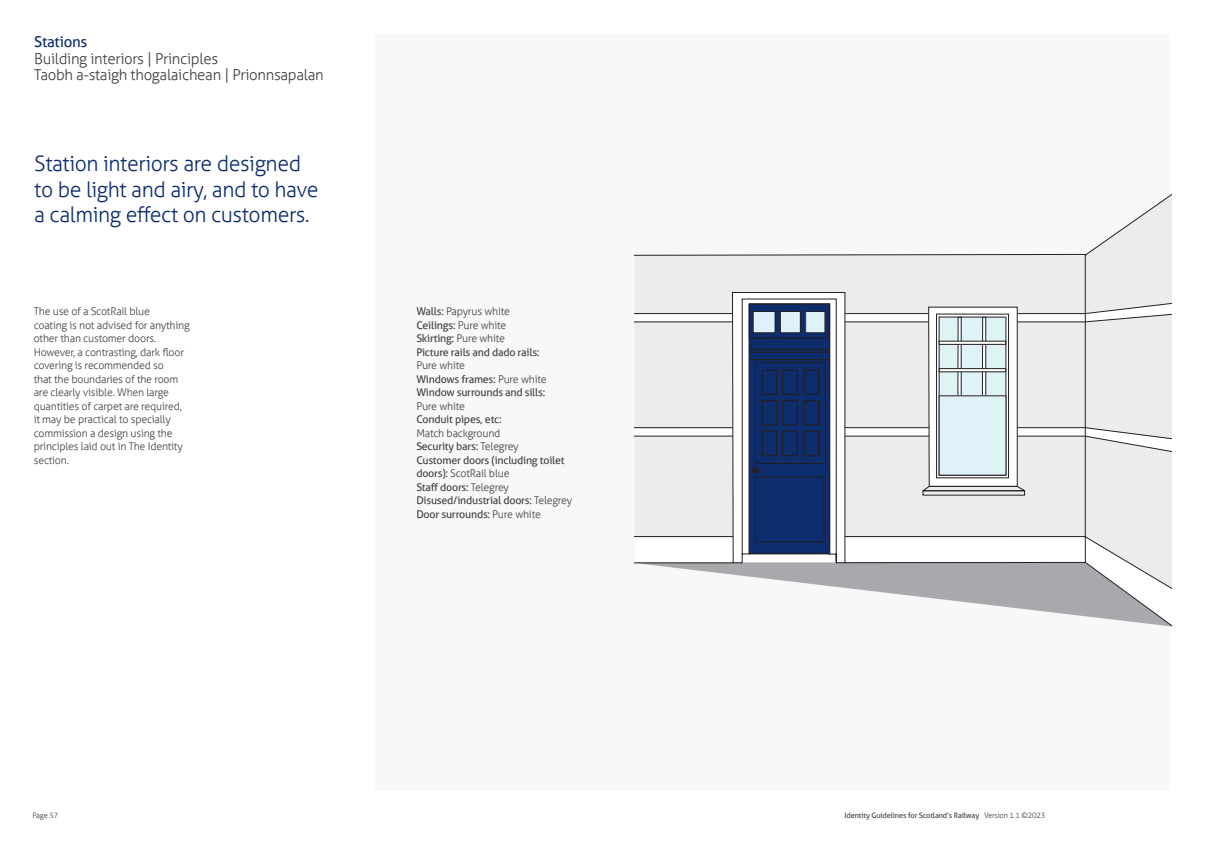
<style>
.page{position:relative;width:1205px;height:851px;background:#fff}
.page>*{position:absolute;margin:0;border:0;box-sizing:border-box;transform-origin:0 0}
.t1{font:300 21.25px/25.5px "Scot Rail Aller";letter-spacing:-.02em;color:#0e2d6d}
.t2{font:300 15px/16.9px "Scot Rail Aller";letter-spacing:-.02em;color:#414042}
.t3{font:15px "Scot Rail Aller";letter-spacing:-.02em;color:#0e2d6d}
.t4{font:10.62px/13.5px "Scot Rail Aller";letter-spacing:-.02em;color:#414042}
.t5{font:300 10.62px/13.5px "Scot Rail Aller";letter-spacing:-.02em;color:#414042}
.t6{font:7.5px "Scot Rail Aller";letter-spacing:-.02em;color:#414042}
.t7{font:300 7.5px "Scot Rail Aller";letter-spacing:-.025em;color:#414042}
.s1{font-weight:300}
</style>
<div class="page">
<div style="left:375px;top:34px;width:795px;height:756px;background:#f7f8f8"></div>
<svg style="left:634px;top:194px;width:538px;height:432px"></svg>
<svg style="left:922px;top:302px;width:250px;height:288px"></svg>
<div style="left:752px;top:467px;width:7px;height:6px;background:#241f21;border-radius:50%"></div>
<div style="left:982px;top:317px;width:4px;height:78px;border:1px solid #241f21"></div>
<div style="left:939px;top:368px;width:67px;height:4px;border:1px solid #241f21"></div>
<div style="left:753px;top:311px;width:22px;height:22px;background:#def2f7"></div>
<div style="left:753px;top:311px;width:22px;height:22px;border:1px solid #241f21"></div>
<div style="left:780px;top:311px;width:20px;height:22px;background:#def2f7"></div>
<div style="left:780px;top:311px;width:20px;height:22px;border:1px solid #241f21"></div>
<div style="left:805px;top:311px;width:20px;height:22px;background:#def2f7"></div>
<div style="left:805px;top:311px;width:20px;height:22px;border:1px solid #241f21"></div>
<div style="left:939px;top:396px;width:67px;height:79px;background:#def2f7"></div>
<h2 class="t3" style="left:34px;top:32px;width:55px">Stations</h2>
<h2 class="t2" style="left:34px;top:50px;width:291px">Building interiors | Principles<br>Taobh a-staigh thogalaichean | Prionnsapalan</h2>
<h1 class="t1" style="left:34px;top:150px;width:286px">Station interiors are designed to be light and airy, and to have a calming effect on customers.</h1>
<p class="t5" style="left:34px;top:304px;width:157px">The use of a ScotRail blue<br>coating is not advised for anything other than customer doors.<br>However, a contrasting, dark floor covering is recommended so<br>that the boundaries of the room are clearly visible. When large quantities of carpet are required, it may be practical to specially commission a design using the principles laid out in The Identity section.</p>
<p class="t4" style="left:416px;top:304px;width:125px">Walls: <span class="s1">Papyrus white<br></span>Ceilings: <span class="s1">Pure white<br></span>Skirting: <span class="s1">Pure white<br></span>Picture rails and dado rails:</p>
<p class="t4" style="left:416px;top:358px;width:132px"><span class="s1">Pure white<br></span>Windows frames: <span class="s1">Pure white<br></span>Window surrounds and sills:</p>
<p class="t5" style="left:416px;top:399px;width:50px">Pure white</p>
<p class="t4" style="left:416px;top:412px;width:87px">Conduit pipes, etc:</p>
<p class="t4" style="left:416px;top:426px;width:157px"><span class="s1">Match background<br></span>Security bars: <span class="s1">Telegrey<br></span>Customer doors (including toilet doors): <span class="s1">ScotRail blue<br></span>Staff doors: <span class="s1">Telegrey<br></span>Disused/industrial doors: <span class="s1">Telegrey<br></span>Door surrounds: <span class="s1">Pure white</span></p>
<p class="t7" style="left:32px;top:810px;width:27px">Page 57</p>
<p class="t6" style="left:844px;top:810px;width:202px">Identity Guidelines for Scotland’s Railway <span class="s1">Version 1.1 ©2023</span></p>
</div>
